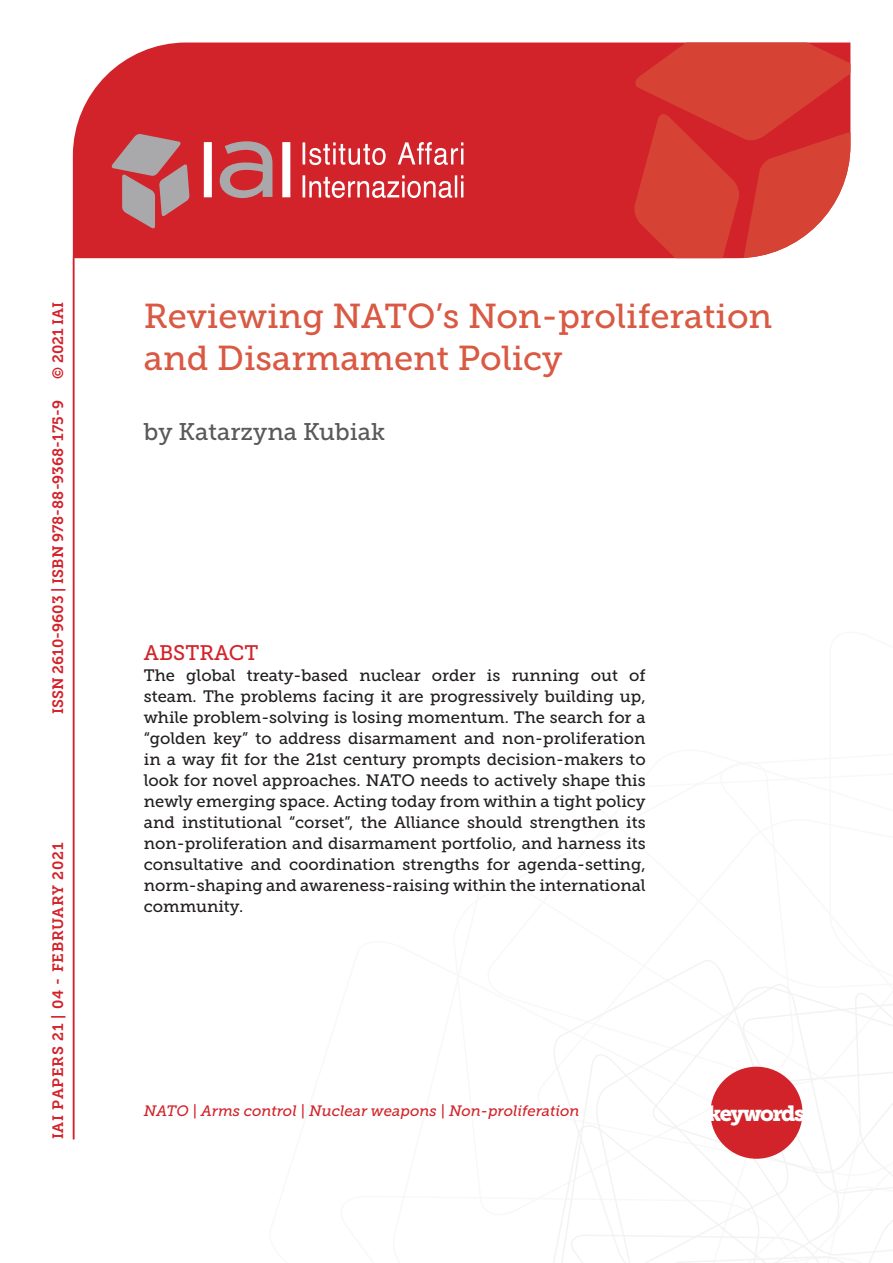
<style>
.page{position:relative;width:893px;height:1263px;background:#fff}
.page>*{position:absolute;margin:0;border:0;box-sizing:border-box;transform-origin:0 0}
.Titolo_Copertina{font:34.5px/41.4px "Museo Slab 500";color:#d95943}
.Autori_copertina{font:24px "Museo Slab 500";color:#58595b}
.t1{font:21.75px "Museo Slab 900";letter-spacing:-.07em;color:#fff}
.t2{font:21px "Museo Slab 500";color:#d2232a}
.Testo{font:16.5px/21px "Museo Slab 500";color:#231f20;text-align:justify}
.t3{font:italic 15px "Museo Slab 500";color:#d2232a}
.t4{font:15px "Museo Slab 700";color:#d2232a}
.t5{font:15px "Museo Slab 700";letter-spacing:.05em;color:#d2232a}
</style>
<div class="page">
<svg style="left:553px;top:960px;width:340px;height:303px"></svg>
<div style="left:73px;top:43px;width:560px;height:215px;background:#d2232a"></div>
<svg style="left:633px;top:43px;width:217px;height:215px"></svg>
<svg style="left:303px;top:142px;width:160px;height:56px"></svg>
<svg style="left:111px;top:134px;width:79px;height:95px"></svg>
<svg style="left:204px;top:141px;width:86px;height:57px"></svg>
<hr style="left:73px;top:258px;width:1px;height:881px;background:#d2232a">
<div style="left:710px;top:1067px;width:92px;height:92px;background:#d2232a;border-radius:50%"></div>
<p class="t4" style="left:50px;top:379px;width:79px;rotate:-90deg">© 2021 IAI</p>
<p class="t4" style="left:49px;top:714px;width:315px;rotate:-90deg">ISSN 2610-9603 | ISBN 978-88-9368-175-9</p>
<p class="t5" style="left:50px;top:1139px;width:298px;rotate:-90deg">IAI PAPERS 21 | 04 - FEBRUARY 2021</p>
<p class="Titolo_Copertina" style="left:144px;top:296px;width:630px">Reviewing NATO’s Non-proliferation and Disarmament Policy</p>
<p class="Autori_copertina" style="left:144px;top:418px;width:243px">by Katarzyna Kubiak</p>
<p class="t2" style="left:144px;top:641px;width:116px">ABSTRACT</p>
<p class="Testo" style="left:144px;top:665px;width:503px">The global treaty-based nuclear order is running out of steam. The problems facing it are progressively building up, while problem-solving is losing momentum. The search for a “golden key” to address disarmament and non-proliferation in a way fit for the 21st century prompts decision-makers to look for novel approaches. NATO needs to actively shape this newly emerging space. Acting today from within a tight policy and institutional “corset”, the Alliance should strengthen its non-proliferation and disarmament portfolio, and harness its consultative and coordination strengths for agenda-setting, norm-shaping and awareness-raising within the international community.</p>
<p class="t3" style="left:144px;top:1102px;width:437px">NATO | Arms control | Nuclear weapons | Non-proliferation</p>
<p class="t1" style="left:708px;top:1101px;width:99px">keywords</p>
</div>
